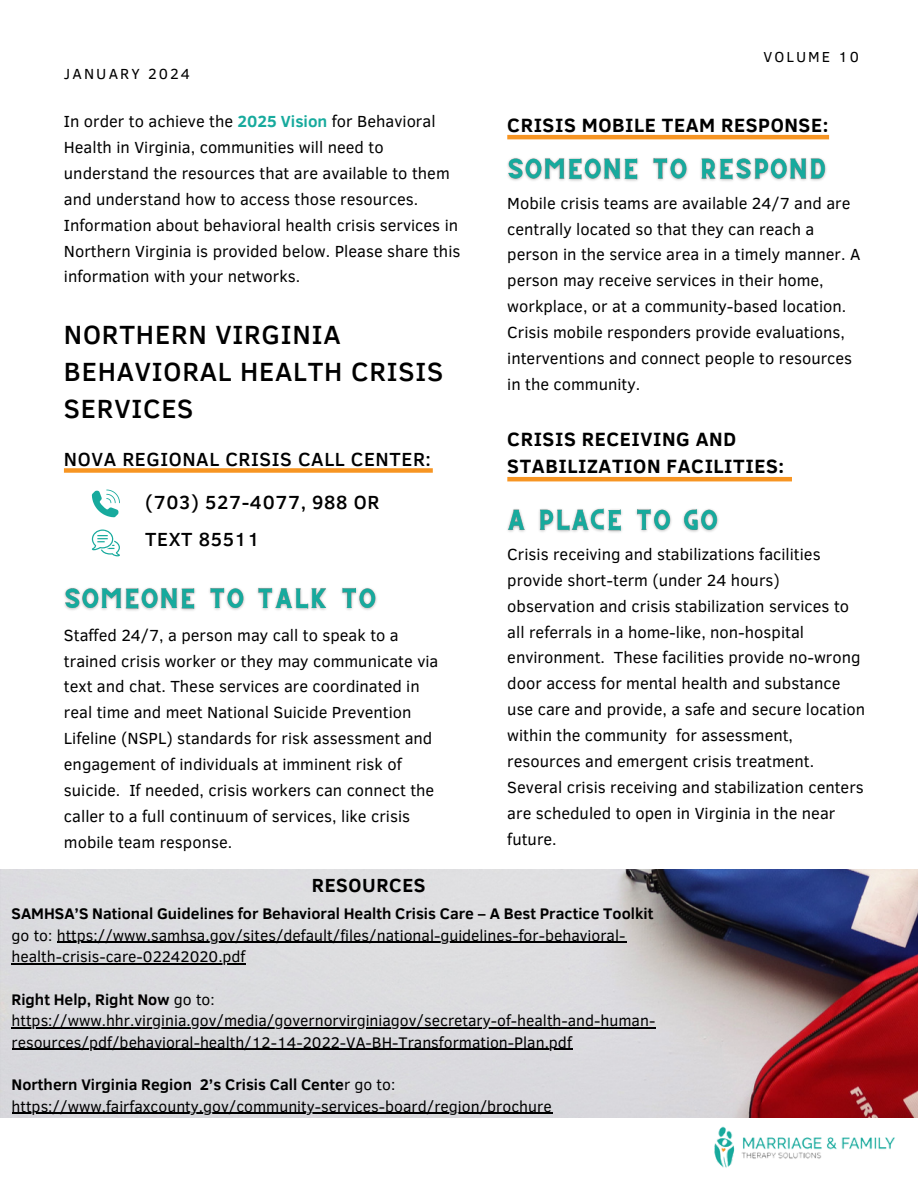
<style>
.page{position:relative;width:918px;height:1188px;background:#fff}
.page>*{position:absolute;margin:0;border:0;box-sizing:border-box;transform-origin:0 0}
.t1{font:500 27px/37.2px "Clear Sans";letter-spacing:.03em;color:#000}
.t2{font:700 19.8px/27px "Clear Sans";letter-spacing:.03em;color:#000}
.t3{font:500 19.5px/37.2px "Clear Sans";letter-spacing:.03em;color:#000}
.t4{font:700 19.5px "Clear Sans";letter-spacing:.03em;color:#000}
.t5{font:16.5px/25.8px "Clear Sans";color:#000}
.t6{font:15.75px/21.3px "Clear Sans";color:#000}
.t7{font:700 15.75px "Clear Sans";color:#000}
.t8{font:15px "Clear Sans";letter-spacing:.14em;color:#000}
.t9{font:14.85px "Clear Sans";letter-spacing:.14em;color:#000}
.s1{font-weight:700;color:#17aa9d}
.s2{font-weight:700}
.s3{font-weight:400}
</style>
<div class="page">
<img style="left:714px;top:1126px;width:181px;height:42px">
<div style="left:64px;top:468px;width:369px;height:5px;background:#f79523"></div>
<svg style="left:92px;top:490px;width:28px;height:27px"></svg>
<svg style="left:92px;top:530px;width:28px;height:26px"></svg>
<hr style="left:507px;top:135px;width:322px;height:4px;background:#f79523">
<hr style="left:507px;top:477px;width:285px;height:4px;background:#f79523">
<img style="left:0;top:869px;width:918px;height:249px">
<img style="left:64px;top:587px;width:313px;height:24px">
<img style="left:507px;top:157px;width:320px;height:24px">
<img style="left:507px;top:508px;width:212px;height:25px">
<hr style="left:57px;top:942px;width:569px;height:1px;background:#000">
<hr style="left:12px;top:963px;width:234px;height:1px;background:#000">
<hr style="left:12px;top:1027px;width:644px;height:1px;background:#000">
<hr style="left:12px;top:1049px;width:561px;height:1px;background:#000">
<hr style="left:12px;top:1113px;width:540px;height:1px;background:#000">
<h1 class="t8" style="left:64px;top:62px;width:128px">JANUARY 2024</h1>
<p class="t5" style="left:64px;top:108px;width:398px">In order to achieve the <span class="s1">2025 Vision</span> for Behavioral Health in Virginia, communities will need to understand the resources that are available to them and understand how to access those resources.<br>Information about behavioral health crisis services in Northern Virginia is provided below. Please share this information with your networks.</p>
<h2 class="t1" style="left:64px;top:314px;width:381px">NORTHERN VIRGINIA<br>BEHAVIORAL HEALTH CRISIS<br>SERVICES</h2>
<p class="t3" style="left:64px;top:439px;width:369px">NOVA REGIONAL CRISIS CALL CENTER:</p>
<h2 class="t3" style="left:145px;top:483px;width:236px">(703) 527-4077, 988 OR<br>TEXT 85511</h2>
<h2 class="t5" style="left:64px;top:621px;width:376px">Staffed 24/7, a person may call to speak to a trained crisis worker or they may communicate via text and chat. These services are coordinated in real time and meet National Suicide Prevention Lifeline (NSPL) standards for risk assessment and engagement of individuals at imminent risk of suicide. If needed, crisis workers can connect the caller to a full continuum of services, like crisis mobile team response.</h2>
<p class="t4" style="left:312px;top:871px;width:115px">RESOURCES</p>
<h4 class="t9" style="left:763px;top:46px;width:97px">VOLUME 10</h4>
<p class="t2" style="left:507px;top:110px;width:323px">CRISIS MOBILE TEAM RESPONSE:</p>
<p class="t5" style="left:507px;top:189px;width:355px">Mobile crisis teams are available 24/7 and are centrally located so that they can reach a person in the service area in a timely manner. A person may receive services in their home, workplace, or at a community-based location.<br>Crisis mobile responders provide evaluations, interventions and connect people to resources in the community.</p>
<h2 class="t2" style="left:507px;top:425px;width:278px">CRISIS RECEIVING AND<br>STABILIZATION FACILITIES:</h2>
<p class="t5" style="left:507px;top:540px;width:359px">Crisis receiving and stabilizations facilities provide short-term (under 24 hours) observation and crisis stabilization services to all referrals in a home-like, non-hospital environment. These facilities provide no-wrong door access for mental health and substance use care and provide, a safe and secure location within the community for assessment, resources and emergent crisis treatment.<br>Several crisis receiving and stabilization centers are scheduled to open in Virginia in the near future.</p>
<p class="t6" style="left:12px;top:902px;width:643px"><span class="s2">SAMHSA’S National Guidelines for Behavioral Health Crisis Care – A Best Practice Toolkit </span>go to: https://www.samhsa.gov/sites/default/files/national-guidelines-for-behavioral-</p>
<h2 class="t6" style="left:12px;top:945px;width:235px">health-crisis-care-02242020.pdf</h2>
<h2 class="t7" style="left:12px;top:988px;width:205px">Right Help, Right Now <span class="s3">go to:</span></h2>
<p class="t6" style="left:12px;top:1009px;width:645px">https://www.hhr.virginia.gov/media/governorvirginiagov/secretary-of-health-and-human-</p>
<p class="t6" style="left:12px;top:1031px;width:562px">resources/pdf/behavioral-health/12-14-2022-VA-BH-Transformation-Plan.pdf</p>
<p class="t7" style="left:12px;top:1073px;width:385px">Northern Virginia Region 2’s Crisis Call Cente<span class="s3">r go to:</span></p>
<p class="t6" style="left:12px;top:1095px;width:542px">https://www.fairfaxcounty.gov/community-services-board/region/brochure</p>
</div>
